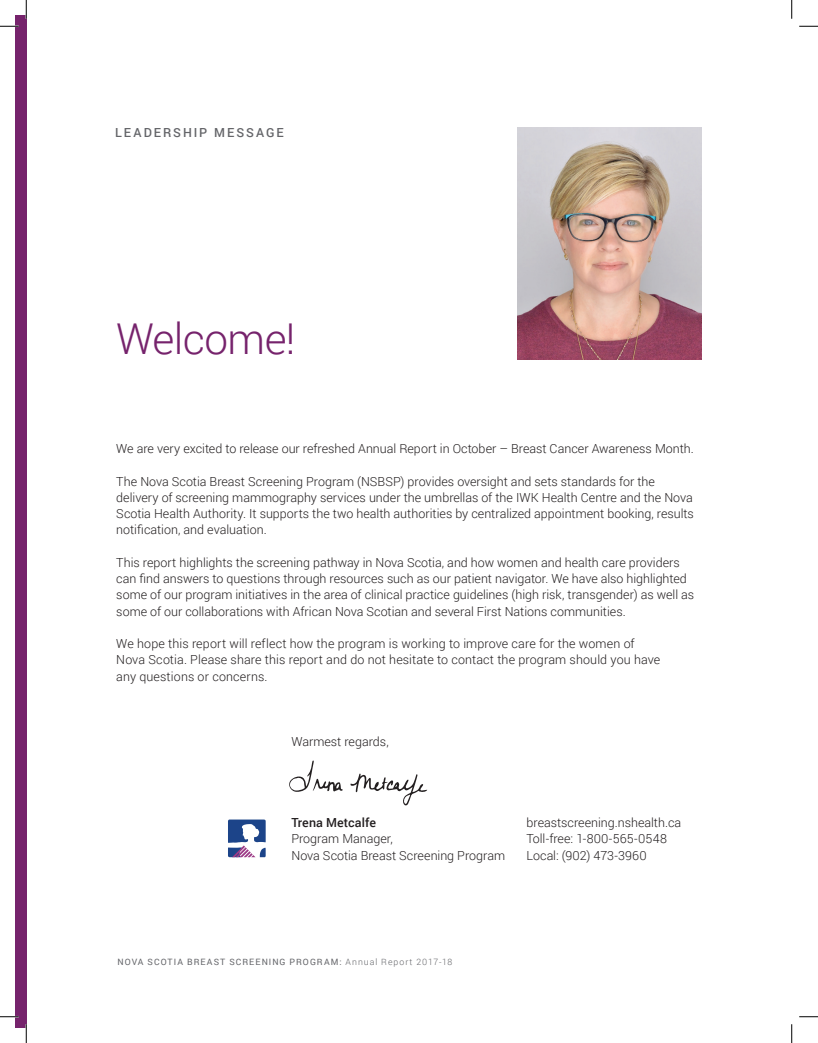
<style>
.page{position:relative;width:818px;height:1043px;background:#fff}
.page>*{position:absolute;margin:0;border:0;box-sizing:border-box;transform-origin:0 0}
.t1{font:300 42.5px "Roboto";letter-spacing:-.015em;color:#76236c}
.t2{font:300 12.5px/16.2px "Roboto";color:#231f20}
.t3{font:500 12.5px "Roboto";letter-spacing:.155em;color:#646569}
.t4{font:500 12.5px "Roboto";letter-spacing:.005em;color:#231f20}
.t5{font:8.75px "Roboto";letter-spacing:.12em;color:#646569}
.s1{font-weight:300}
</style>
<div class="page">
<svg style="left:350px;top:773px;width:77px;height:32px"></svg>
<svg style="left:289px;top:760px;width:53px;height:32px"></svg>
<div style="left:15px;top:15px;width:11px;height:1013px;background:#76236c"></div>
<svg style="left:228px;top:819px;width:38px;height:38px"></svg>
<img style="left:517px;top:128px;width:184px;height:231px">
<svg style="left:0;top:25px;width:19px;height:2px"></svg>
<svg style="left:799px;top:25px;width:19px;height:2px"></svg>
<svg style="left:0;top:1016px;width:19px;height:1px"></svg>
<svg style="left:799px;top:1016px;width:19px;height:1px"></svg>
<svg style="left:25px;top:0;width:2px;height:19px"></svg>
<svg style="left:25px;top:1024px;width:2px;height:18px"></svg>
<svg style="left:791px;top:0;width:1px;height:19px"></svg>
<svg style="left:791px;top:1024px;width:1px;height:18px"></svg>
<p class="t3" style="left:115px;top:124px;width:170px">LEADERSHIP MESSAGE</p>
<h1 class="t1" style="left:116px;top:310px;width:181px">Welcome!</h1>
<p class="t2" style="left:116px;top:440px;width:579px">We are very excited to release our refreshed Annual Report in October – Breast Cancer Awareness Month.</p>
<p class="t2" style="left:116px;top:472px;width:579px">The Nova Scotia Breast Screening Program (NSBSP) provides oversight and sets standards for the delivery of screening mammography services under the umbrellas of the IWK Health Centre and the Nova Scotia Health Authority. It supports the two health authorities by centralized appointment booking, results notification, and evaluation.</p>
<p class="t2" style="left:116px;top:554px;width:579px">This report highlights the screening pathway in Nova Scotia, and how women and health care providers can find answers to questions through resources such as our patient navigator. We have also highlighted some of our program initiatives in the area of clinical practice guidelines (high risk, transgender) as well as some of our collaborations with African Nova Scotian and several First Nations communities.</p>
<p class="t2" style="left:116px;top:635px;width:545px">We hope this report will reflect how the program is working to improve care for the women of<br>Nova Scotia. Please share this report and do not hesitate to contact the program should you have any questions or concerns.</p>
<p class="t2" style="left:291px;top:732px;width:99px">Warmest regards,</p>
<p class="t4" style="left:291px;top:813px;width:86px">Trena Metcalfe</p>
<p class="t2" style="left:526px;top:814px;width:156px">breastscreening.nshealth.ca</p>
<p class="t2" style="left:291px;top:830px;width:103px">Program Manager,</p>
<p class="t2" style="left:526px;top:830px;width:142px">Toll-free: 1-800-565-0548</p>
<p class="t2" style="left:291px;top:846px;width:215px">Nova Scotia Breast Screening Program</p>
<p class="t2" style="left:526px;top:846px;width:122px">Local: (902) 473-3960</p>
<p class="t5" style="left:118px;top:956px;width:336px">NOVA SCOTIA BREAST SCREENING PROGRAM: <span class="s1">Annual Report 2017-18</span></p>
</div>
